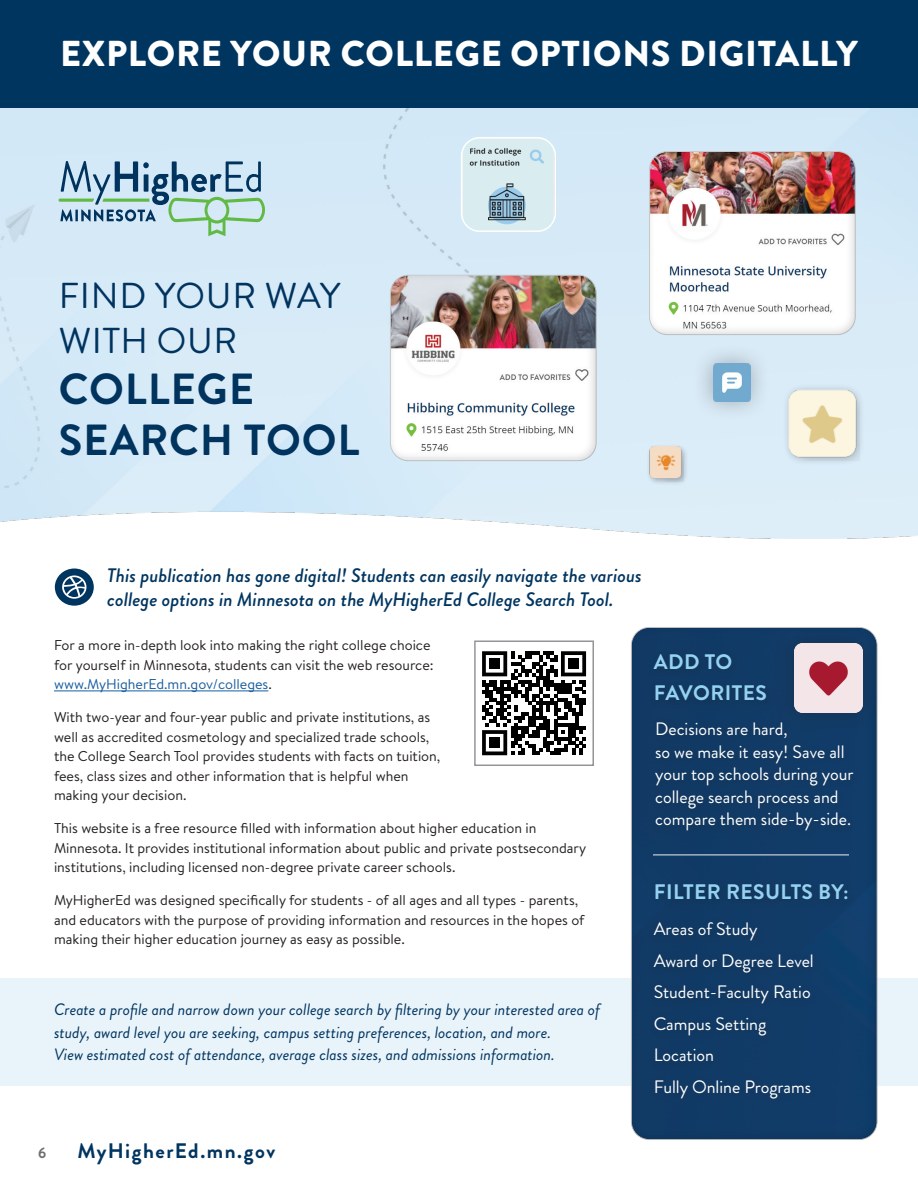
<style>
.page{position:relative;width:918px;height:1188px;background:#fff}
.page>*{position:absolute;margin:0;border:0;box-sizing:border-box;transform-origin:0 0}
.t1{font:700 43.5px/51px "Brandon Grotesque";letter-spacing:.02em;color:#00335e}
.t2{font:900 36px "Brandon Grotesque";letter-spacing:.02em;color:#fff}
.t3{font:36px "Brandon Grotesque";letter-spacing:.02em;color:#00335e}
.t4{font:700 21px "Brandon Grotesque";letter-spacing:.02em;color:#95d2f2}
.t5{font:700 21px "Brandon Grotesque";letter-spacing:.075em;color:#003560}
.t6{font:italic 500 19.5px/24px "Brandon Grotesque";color:#003560}
.t7{font:18px/22.5px "Brandon Grotesque";color:#fff}
.Paragraph_Style{font:italic 16.5px/22.5px "Brandon Grotesque";color:#003560}
.t8{font:700 15px "Brandon Grotesque";color:#6c6d70}
.Paragraph_Style-2{font:14.25px/19.5px "Brandon Text";color:#231f20}
.s1{color:#175d9e}
</style>
<div class="page">
<svg style="left:58px;top:161px;width:209px;height:75px;background:#a6c5cf"></svg>
<div style="left:647px;top:150px;width:210px;height:188px;background:#231f20;opacity:.2"></div>
<img style="left:462px;top:138px;width:92px;height:93px">
<div style="left:461px;top:137px;width:95px;height:95px;border:2px solid #fff;border-radius:18px"></div>
<div style="left:387px;top:275px;width:210px;height:189px;background:#231f20;opacity:.2"></div>
<div style="left:647px;top:443px;width:43px;height:45px;background:#231f20;opacity:.3"></div>
<img style="left:648px;top:444px;width:36px;height:38px">
<div style="left:782px;top:383px;width:84px;height:84px;background:#d8eaf6"></div>
<img style="left:779px;top:386px;width:81px;height:75px">
<div style="left:693px;top:344px;width:78px;height:78px;background:#231f20;opacity:.34"></div>
<img style="left:713px;top:364px;width:38px;height:37px">
<hr style="left:54px;top:691px;width:214px;height:1px;background:#175d9e">
<div style="left:0;top:978px;width:918px;height:108px;background:#e9f3fa"></div>
<svg style="left:482px;top:651px;width:104px;height:104px"></svg>
<div style="left:489px;top:658px;width:11px;height:11px;background:#000"></div>
<div style="left:568px;top:658px;width:11px;height:11px;background:#000"></div>
<div style="left:489px;top:737px;width:11px;height:11px;background:#000"></div>
<div style="left:474px;top:640px;width:120px;height:126px;border:2px solid #939598"></div>
<div style="left:0;top:0;width:918px;height:108px;background:#003560"></div>
<div style="left:55px;top:568px;width:39px;height:38px;background:#003560;border-radius:50%"></div>
<svg style="left:62px;top:575px;width:24px;height:24px"></svg>
<div style="left:629px;top:626px;width:249px;height:515px;background:#231f20;opacity:.2"></div>
<div style="left:649px;top:878px;width:208px;height:230px;background:#113a66"></div>
<div style="left:774px;top:624px;width:109px;height:109px;background:#231f20;opacity:.34"></div>
<img style="left:794px;top:644px;width:69px;height:69px">
<div style="left:648px;top:648px;width:128px;height:62px;background:#113962"></div>
<div style="left:651px;top:716px;width:212px;height:124px;background:#113a64"></div>
<hr style="left:653px;top:854px;width:196px;height:2px;background:#fff">
<h1 class="t2" style="left:60px;top:28px;width:799px">EXPLORE YOUR COLLEGE OPTIONS DIGITALLY</h1>
<p class="t3" style="left:59px;top:271px;width:283px">FIND YOUR WAY</p>
<p class="t3" style="left:59px;top:316px;width:180px">WITH OUR</p>
<p class="t1" style="left:59px;top:364px;width:302px">COLLEGE<br>SEARCH TOOL</p>
<h6 class="t6" style="left:107px;top:564px;width:536px">This publication has gone digital! Students can easily navigate the various college options in Minnesota on the MyHigherEd College Search Tool.</h6>
<p class="Paragraph_Style-2" style="left:54px;top:635px;width:381px">For a more in-depth look into making the right college choice for yourself in Minnesota, students can visit the web resource: <span class="s1">www.MyHigherEd.mn.gov/colleges</span>.</p>
<p class="Paragraph_Style-2" style="left:54px;top:707px;width:388px">With two-year and four-year public and private institutions, as well as accredited cosmetology and specialized trade schools, the College Search Tool provides students with facts on tuition, fees, class sizes and other information that is helpful when making your decision.</p>
<p class="Paragraph_Style-2" style="left:54px;top:818px;width:534px">This website is a free resource filled with information about higher education in<br>Minnesota. It provides institutional information about public and private postsecondary institutions, including licensed non-degree private career schools.</p>
<p class="Paragraph_Style-2" style="left:54px;top:890px;width:532px">MyHigherEd was designed specifically for students - of all ages and all types - parents, and educators with the purpose of providing information and resources in the hopes of making their higher education journey as easy as possible.</p>
<p class="Paragraph_Style" style="left:54px;top:998px;width:548px">Create a profile and narrow down your college search by filtering by your interested area of study, award level you are seeking, campus setting preferences, location, and more.<br>View estimated cost of attendance, average class sizes, and admissions information.</p>
<p class="t4" style="left:654px;top:647px;width:80px">ADD TO</p>
<p class="t4" style="left:654px;top:678px;width:115px">FAVORITES</p>
<p class="t7" style="left:655px;top:718px;width:134px">Decisions are hard,</p>
<p class="t7" style="left:655px;top:741px;width:200px">so we make it easy! Save all your top schools during your college search process and compare them side-by-side.</p>
<p class="t4" style="left:654px;top:877px;width:196px">FILTER RESULTS BY:</p>
<p class="t7" style="left:654px;top:918px;width:105px">Areas of Study</p>
<p class="t7" style="left:654px;top:950px;width:162px">Award or Degree Level</p>
<p class="t7" style="left:654px;top:981px;width:159px">Student-Faculty Ratio</p>
<p class="t7" style="left:654px;top:1013px;width:114px">Campus Setting</p>
<p class="t7" style="left:654px;top:1044px;width:62px">Location</p>
<p class="t7" style="left:654px;top:1076px;width:159px">Fully Online Programs</p>
<p class="t8" style="left:38px;top:1142px;width:10px">6</p>
<p class="t5" style="left:77px;top:1137px;width:199px">MyHigherEd.mn.gov</p>
</div>
